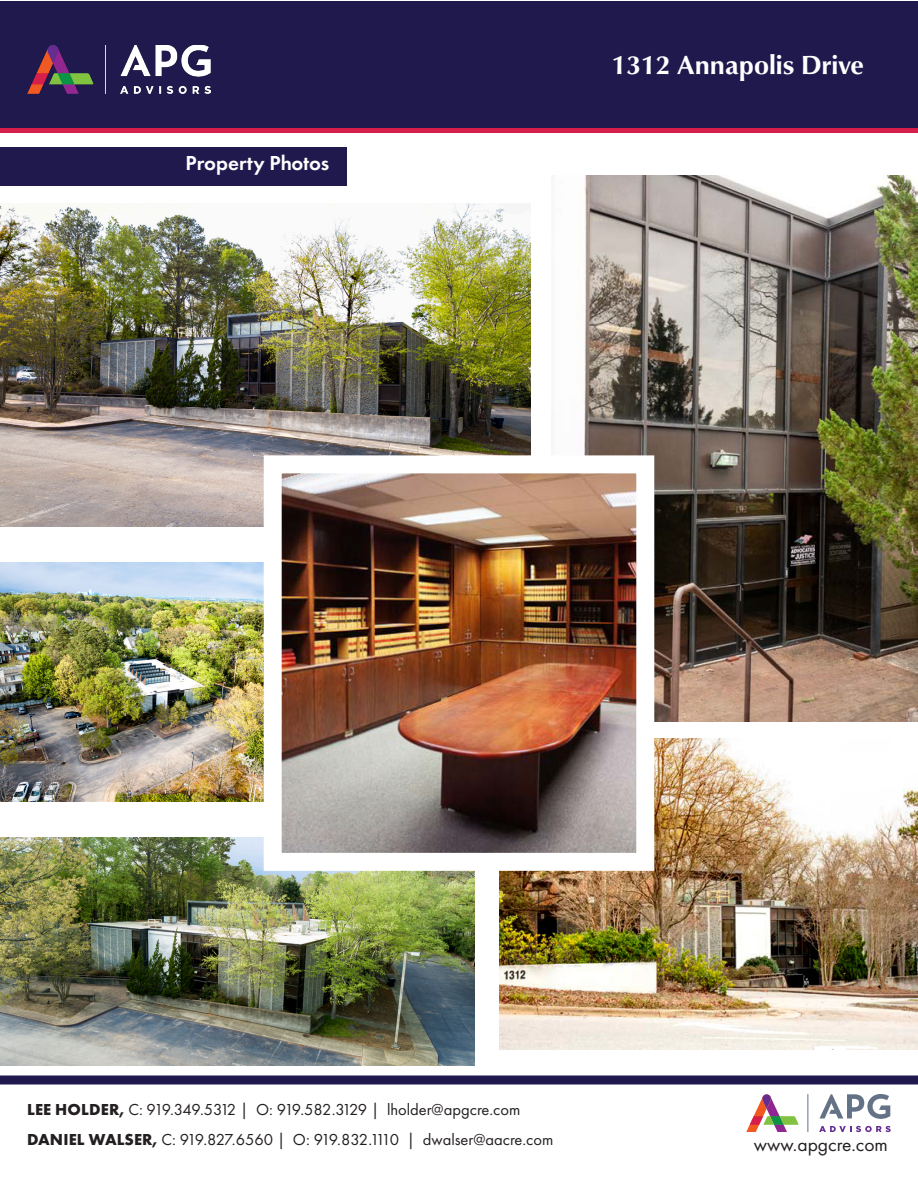
<style>
.page{position:relative;width:918px;height:1188px;background:#fff}
.page>*{position:absolute;margin:0;border:0;box-sizing:border-box;transform-origin:0 0}
.t1{font:700 27px "Classico URW";color:#fff}
.t2{font:600 21px "Futura PT";color:#fff}
.t3{font:19.5px "Futura PT";color:#231f20}
.t4{font:16.5px/30px "Futura PT";color:#231f20}
.s1{font-weight:700}
</style>
<div class="page">
<hr style="left:808px;top:1094px;width:1px;height:38px;background:#637286">
<svg style="left:819px;top:1126px;width:72px;height:6px"></svg>
<svg style="left:746px;top:1094px;width:53px;height:38px"></svg>
<svg style="left:819px;top:1094px;width:71px;height:25px"></svg>
<div style="left:0;top:6px;width:918px;height:127px;background:#d61e4a"></div>
<div style="left:0;top:1px;width:918px;height:127px;background:#20194e"></div>
<img style="left:27px;top:45px;width:184px;height:49px">
<div style="left:0;top:1076px;width:918px;height:8px;background:#20194e"></div>
<div style="left:0;top:147px;width:346px;height:39px;background:#20194e"></div>
<img style="left:0;top:203px;width:530px;height:323px">
<img style="left:583px;top:176px;width:335px;height:545px">
<img style="left:500px;top:738px;width:418px;height:311px">
<img style="left:0;top:563px;width:264px;height:239px">
<img style="left:0;top:837px;width:474px;height:229px">
<img style="left:283px;top:474px;width:352px;height:378px">
<p class="t2" style="left:186px;top:150px;width:145px">Property Photos</p>
<h1 class="t1" style="left:611px;top:45px;width:254px">1312 Annapolis Drive</h1>
<p class="t4" style="left:27px;top:1094px;width:528px"><span class="s1">LEE HOLDER,</span> C: 919.349.5312 | O: 919.582.3129 | lholder@apgcre.com<br><span class="s1">DANIEL WALSER,</span> C: 919.827.6560 | O: 919.832.1110 | dwalser@aacre.com</p>
<p class="t3" style="left:754px;top:1133px;width:136px">www.apgcre.com</p>
</div>
